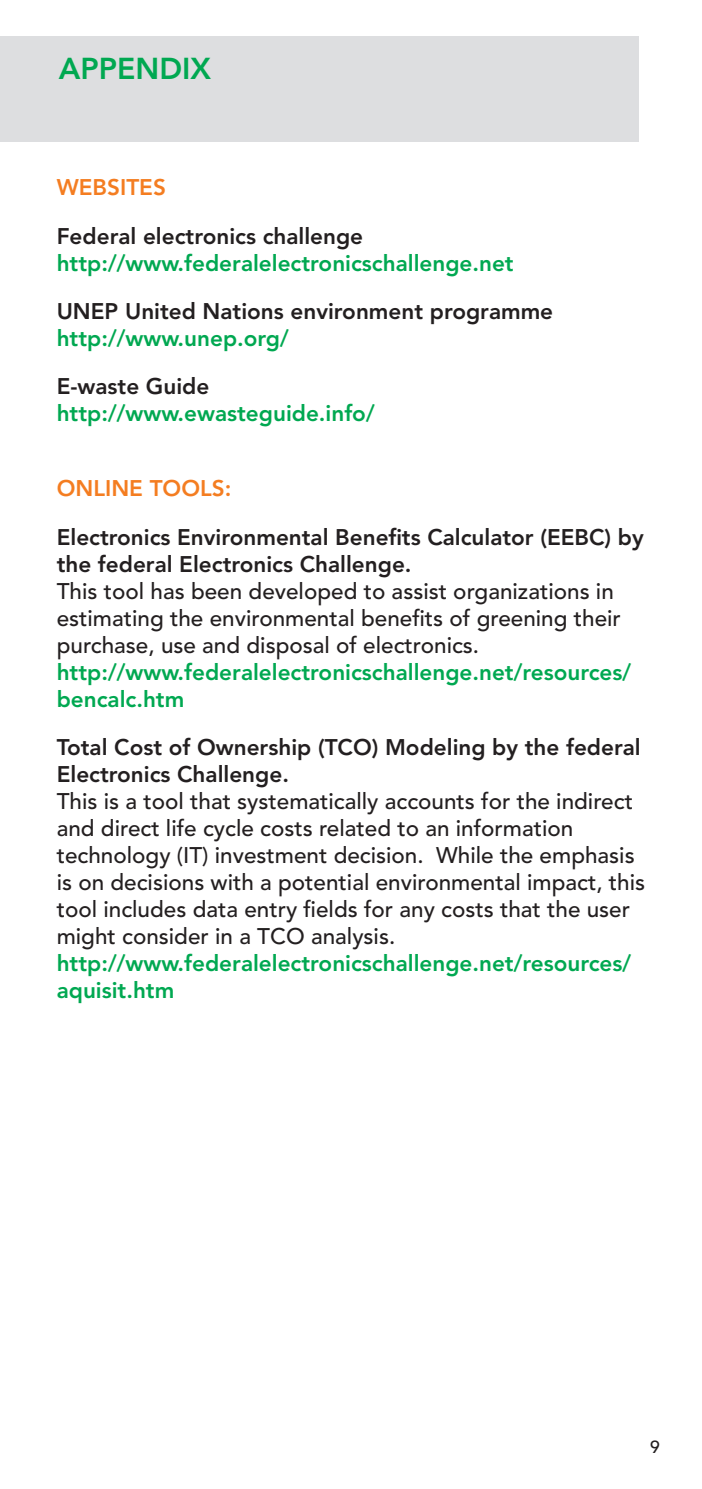
<style>
.page{position:relative;width:702px;height:1489px;background:#fff}
.page>*{position:absolute;margin:0;border:0;box-sizing:border-box;transform-origin:0 0}
.workshop_heading{font:800 30px "Avenir LT Std";color:#00a851}
.body_heading{font:500 22.5px/27px "Avenir LT Std";color:#231f20}
.body_heading-2{font:800 22.5px/27px "Avenir LT Std";color:#00a851}
.body_heading-3{font:800 22.5px/27px "Avenir LT Std";color:#231f20}
.body_heading-4{font:800 22.5px "Avenir LT Std";color:#f47d21}
.body{font:500 17.5px "Avenir LT Std";color:#231f20}
.s1{color:#231f20}
.s2{color:#00a851}
.s3{font-weight:800}
.s4{font-weight:800;color:#00a851}
</style>
<div class="page">
<div style="left:0;top:36px;width:638px;height:105px;background:#dddee0"></div>
<p class="workshop_heading" style="left:59px;top:51px;width:154px">APPENDIX</p>
<p class="body_heading-4" style="left:57px;top:174px;width:111px">WEBSITES</p>
<p class="body_heading-2" style="left:57px;top:222px;width:458px"><span class="s1">Federal electronics challenge </span>http://www.federalelectronicschallenge.net</p>
<p class="body_heading-3" style="left:57px;top:297px;width:498px">UNEP United Nations environment programme <span class="s2">http://www.unep.org/</span></p>
<p class="body_heading-2" style="left:57px;top:373px;width:319px"><span class="s1">E-waste Guide </span>http://www.ewasteguide.info/</p>
<p class="body_heading-4" style="left:57px;top:475px;width:176px">ONLINE TOOLS:</p>
<p class="body_heading" style="left:57px;top:524px;width:588px"><span class="s3">Electronics Environmental Benefits Calculator (EEBC) by the federal Electronics Challenge.<br></span>This tool has been developed to assist organizations in estimating the environmental benefits of greening their purchase, use and disposal of electronics. <span class="s4">http://www.federalelectronicschallenge.net/resources/ bencalc.htm</span></p>
<p class="body_heading" style="left:57px;top:734px;width:590px"><span class="s3">Total Cost of Ownership (TCO) Modeling by the federal Electronics Challenge.<br></span>This is a tool that systematically accounts for the indirect and direct life cycle costs related to an information technology (IT) investment decision. While the emphasis is on decisions with a potential environmental impact, this tool includes data entry fields for any costs that the user might consider in a TCO analysis. <span class="s4">http://www.federalelectronicschallenge.net/resources/ aquisit.htm</span></p>
<p class="body" style="left:650px;top:1436px;width:11px">9</p>
</div>
